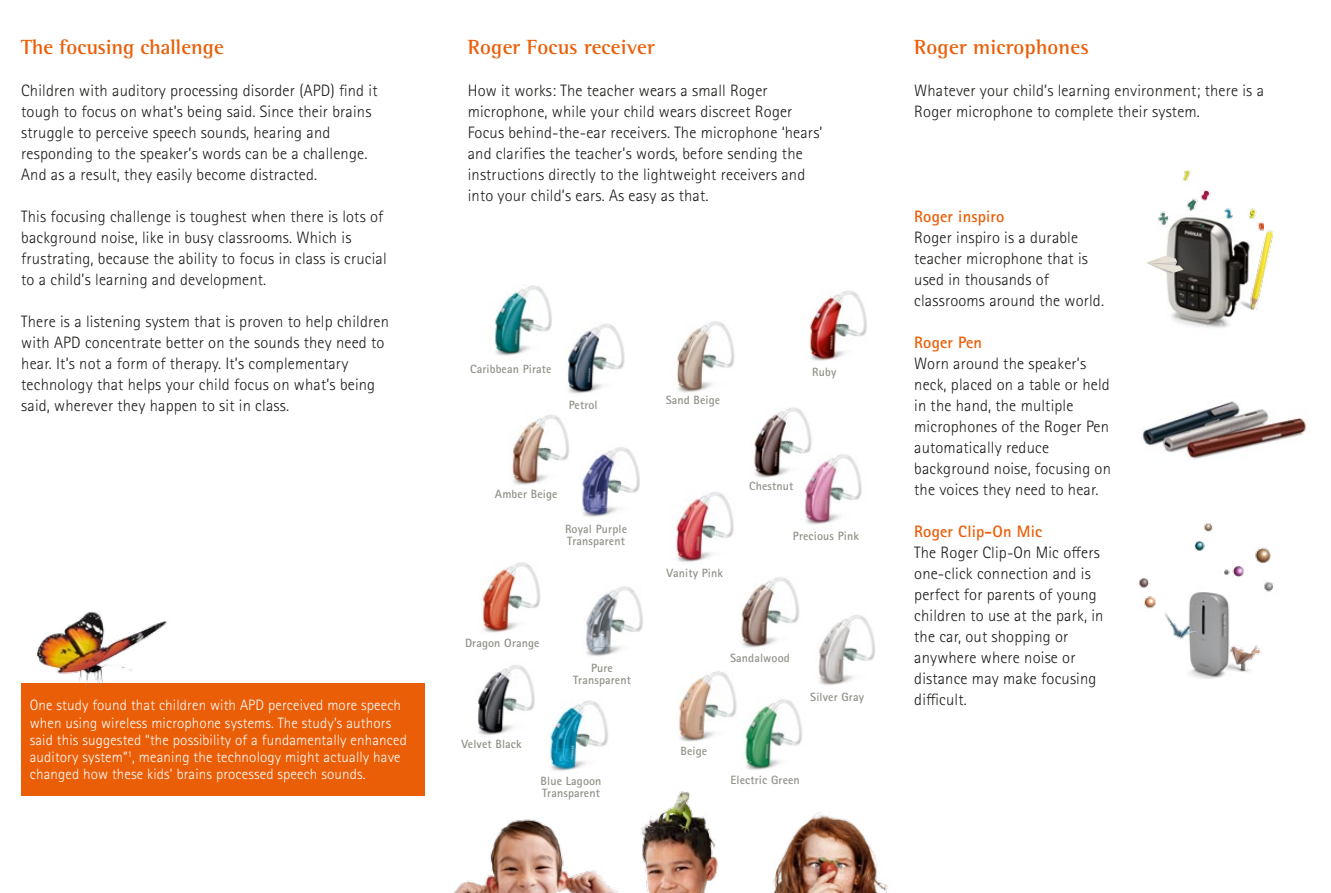
<style>
.page{position:relative;width:1331px;height:893px;background:#fff}
.page>*{position:absolute;margin:0;border:0;box-sizing:border-box;transform-origin:0 0}
.t1{font:700 21px "Rotis Semi Serif Pro";letter-spacing:.01em;color:#eb5e08}
.t2{font:300 16.5px/21px "Rotis Sans Serif Pro";letter-spacing:.01em;color:#1a1a18}
.t3{font:700 16.5px "Rotis Sans Serif Pro";letter-spacing:.01em;color:#eb5e08}
.t4{font:300 15px/17.2px "Rotis Sans Serif Pro";letter-spacing:.01em;color:#fff}
.t5{font:700 12px/12px "Rotis Sans Serif Pro";letter-spacing:.01em;color:#919189}
</style>
<div class="page">
<div style="left:21px;top:684px;width:404px;height:112px;background:#eb5e08"></div>
<img style="left:567px;top:324px;width:58px;height:70px">
<img style="left:676px;top:321px;width:59px;height:72px">
<img style="left:582px;top:447px;width:58px;height:70px">
<img style="left:478px;top:665px;width:57px;height:70px">
<img style="left:550px;top:700px;width:58px;height:71px">
<img style="left:745px;top:699px;width:57px;height:71px">
<img style="left:585px;top:586px;width:58px;height:70px">
<img style="left:679px;top:671px;width:58px;height:71px">
<img style="left:805px;top:454px;width:57px;height:71px">
<img style="left:494px;top:285px;width:58px;height:71px">
<img style="left:754px;top:407px;width:59px;height:71px">
<img style="left:676px;top:492px;width:58px;height:70px">
<img style="left:818px;top:615px;width:57px;height:71px">
<img style="left:511px;top:414px;width:58px;height:71px">
<img style="left:482px;top:562px;width:59px;height:71px">
<img style="left:809px;top:290px;width:58px;height:71px">
<img style="left:1142px;top:401px;width:164px;height:59px">
<img style="left:1139px;top:523px;width:134px;height:86px">
<img style="left:1153px;top:577px;width:110px;height:102px">
<div style="left:1148px;top:526px;width:31px;height:36px;background:#fff"></div>
<div style="left:1134px;top:502px;width:30px;height:36px;background:#fff"></div>
<img style="left:1155px;top:608px;width:46px;height:38px">
<img style="left:1166px;top:236px;width:59px;height:92px">
<svg style="left:1147px;top:250px;width:36px;height:24px"></svg>
<img style="left:1199px;top:230px;width:75px;height:97px">
<img style="left:1158px;top:170px;width:106px;height:66px">
<div style="left:1234px;top:215px;width:12px;height:15px;background:#fff"></div>
<div style="left:1148px;top:173px;width:15px;height:20px;background:#fff"></div>
<div style="left:1167px;top:194px;width:17px;height:20px;background:#fff"></div>
<img style="left:454px;top:819px;width:164px;height:74px">
<img style="left:641px;top:791px;width:77px;height:102px">
<img style="left:773px;top:812px;width:115px;height:81px">
<img style="left:21px;top:611px;width:162px;height:77px">
<img style="left:741px;top:577px;width:58px;height:71px">
<p class="t1" style="left:21px;top:34px;width:204px">The focusing challenge</p>
<p class="t2" style="left:21px;top:80px;width:358px">Children with auditory processing disorder (APD) find it tough to focus on what’s being said. Since their brains struggle to perceive speech sounds, hearing and responding to the speaker’s words can be a challenge.<br>And as a result, they easily become distracted.</p>
<p class="t2" style="left:21px;top:206px;width:367px">This focusing challenge is toughest when there is lots of background noise, like in busy classrooms. Which is frustrating, because the ability to focus in class is crucial to a child’s learning and development.</p>
<p class="t2" style="left:21px;top:311px;width:369px">There is a listening system that is proven to help children with APD concentrate better on the sounds they need to hear. It’s not a form of therapy. It’s complementary technology that helps your child focus on what’s being said, wherever they happen to sit in class.</p>
<p class="t4" style="left:30px;top:697px;width:379px">One study found that children with APD perceived more speech when using wireless microphone systems. The study’s authors said this suggested “the possibility of a fundamentally enhanced auditory system”<sup>1</sup>, meaning the technology might actually have changed how these kids’ brains processed speech sounds.</p>
<p class="t1" style="left:468px;top:34px;width:189px">Roger Focus receiver</p>
<p class="t2" style="left:468px;top:80px;width:356px">How it works: The teacher wears a small Roger microphone, while your child wears discreet Roger Focus behind-the-ear receivers. The microphone ‘hears’ and clarifies the teacher’s words, before sending the instructions directly to the lightweight receivers and into your child’s ears. As easy as that.</p>
<p class="t5" style="left:470px;top:363px;width:83px">Caribbean Pirate</p>
<p class="t5" style="left:569px;top:398px;width:30px">Petrol</p>
<p class="t5" style="left:666px;top:394px;width:56px">Sand Beige</p>
<p class="t5" style="left:812px;top:366px;width:26px">Ruby</p>
<p class="t5" style="left:495px;top:487px;width:64px">Amber Beige</p>
<p class="t5" style="left:565px;top:523px;width:63px">Royal Purple<br>Transparent</p>
<p class="t5" style="left:465px;top:637px;width:76px">Dragon Orange</p>
<p class="t5" style="left:462px;top:738px;width:62px">Velvet Black</p>
<p class="t5" style="left:573px;top:662px;width:59px;text-align:center">Pure<br>Transparent</p>
<p class="t5" style="left:749px;top:479px;width:46px">Chestnut</p>
<p class="t5" style="left:667px;top:567px;width:58px">Vanity Pink</p>
<p class="t5" style="left:793px;top:530px;width:68px">Precious Pink</p>
<p class="t5" style="left:680px;top:745px;width:28px">Beige</p>
<p class="t5" style="left:730px;top:651px;width:61px">Sandalwood</p>
<p class="t5" style="left:810px;top:690px;width:55px">Silver Gray</p>
<p class="t5" style="left:540px;top:775px;width:62px">Blue Lagoon<br>Transparent</p>
<p class="t5" style="left:730px;top:774px;width:71px">Electric Green</p>
<p class="t1" style="left:914px;top:34px;width:176px">Roger microphones</p>
<p class="t2" style="left:914px;top:80px;width:351px">Whatever your child’s learning environment; there is a<br>Roger microphone to complete their system.</p>
<p class="t3" style="left:914px;top:206px;width:92px">Roger inspiro</p>
<p class="t2" style="left:914px;top:227px;width:191px">Roger inspiro is a durable teacher microphone that is used in thousands of classrooms around the world.</p>
<p class="t3" style="left:914px;top:332px;width:69px">Roger Pen</p>
<p class="t2" style="left:914px;top:353px;width:198px">Worn around the speaker’s neck, placed on a table or held in the hand, the multiple microphones of the Roger Pen automatically reduce background noise, focusing on the voices they need to hear.</p>
<p class="t3" style="left:914px;top:521px;width:129px">Roger Clip-On Mic</p>
<p class="t2" style="left:914px;top:542px;width:191px">The Roger Clip-On Mic offers one-click connection and is perfect for parents of young children to use at the park, in the car, out shopping or anywhere where noise or distance may make focusing difficult.</p>
</div>
